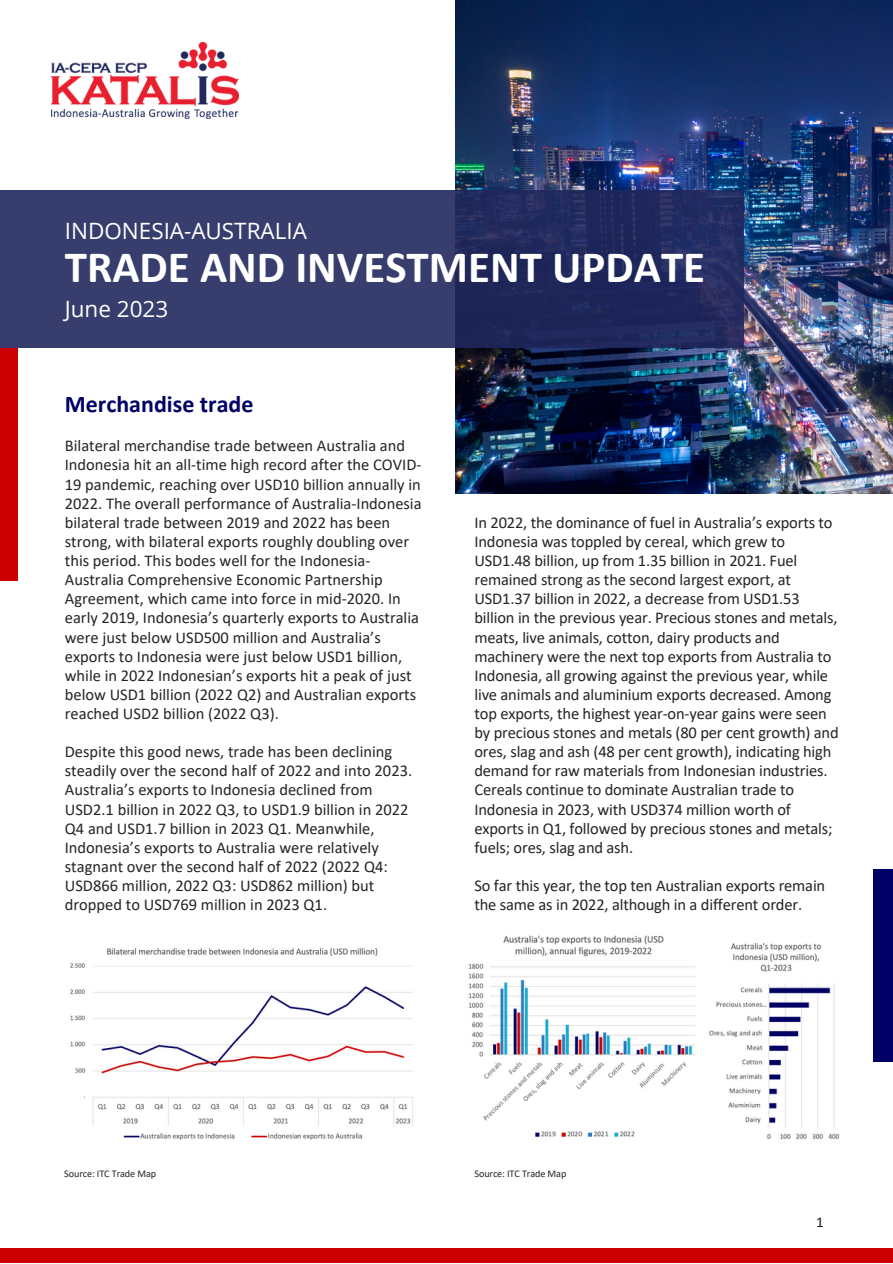
<style>
.page{position:relative;width:893px;height:1264px;background:#fff}
.page>*{position:absolute;margin:0;border:0;box-sizing:border-box;transform-origin:0 0}
.t1{font:700 45px "Calibri";color:#fff}
.t2{font:700 24px "Calibri";color:#006}
.t3{font:22.5px "Open Sans";color:#fff}
.t4{font:16.5px/19px "Calibri";color:#252426}
.t5{font:15px "Calibri";color:#1c1c1c}
.t6{font:10.2px "Calibri";letter-spacing:-.01em;color:#252426}
</style>
<div class="page">
<img style="left:456px;top:0;width:436px;height:493px">
<div style="left:0;top:349px;width:18px;height:232px;background:#c00"></div>
<svg style="left:0;top:191px;width:743px;height:157px;background:#2e3566"></svg>
<img style="left:52px;top:42px;width:186px;height:77px">
<div style="left:872px;top:869px;width:20px;height:192px;background:#006"></div>
<div style="left:0;top:1248px;width:892px;height:14px;background:#c00"></div>
<img style="left:70px;top:948px;width:343px;height:192px">
<img style="left:468px;top:935px;width:372px;height:204px">
<p class="t3" style="left:65px;top:215px;width:244px">INDONESIA-AUSTRALIA</p>
<p class="t1" style="left:65px;top:248px;width:641px">TRADE AND INVESTMENT UPDATE</p>
<p class="t3" style="left:65px;top:293px;width:105px">June 2023</p>
<p class="t2" style="left:65px;top:394px;width:190px">Merchandise trade</p>
<p class="t4" style="left:65px;top:437px;width:358px">Bilateral merchandise trade between Australia and Indonesia hit an all-time high record after the COVID-19 pandemic, reaching over USD10 billion annually in 2022. The overall performance of Australia-Indonesia bilateral trade between 2019 and 2022 has been strong, with bilateral exports roughly doubling over this period. This bodes well for the Indonesia-Australia Comprehensive Economic Partnership Agreement, which came into force in mid-2020. In early 2019, Indonesia’s quarterly exports to Australia were just below USD500 million and Australia’s exports to Indonesia were just below USD1 billion, while in 2022 Indonesian’s exports hit a peak of just below USD1 billion (2022 Q2) and Australian exports reached USD2 billion (2022 Q3).</p>
<p class="t4" style="left:65px;top:743px;width:349px">Despite this good news, trade has been declining steadily over the second half of 2022 and into 2023.<br>Australia’s exports to Indonesia declined from USD2.1 billion in 2022 Q3, to USD1.9 billion in 2022<br>Q4 and USD1.7 billion in 2023 Q1. Meanwhile, Indonesia’s exports to Australia were relatively stagnant over the second half of 2022 (2022 Q4:<br>USD866 million, 2022 Q3: USD862 million) but dropped to USD769 million in 2023 Q1.</p>
<p class="t4" style="left:474px;top:514px;width:366px">In 2022, the dominance of fuel in Australia’s exports to Indonesia was toppled by cereal, which grew to USD1.48 billion, up from 1.35 billion in 2021. Fuel remained strong as the second largest export, at USD1.37 billion in 2022, a decrease from USD1.53 billion in the previous year. Precious stones and metals, meats, live animals, cotton, dairy products and machinery were the next top exports from Australia to Indonesia, all growing against the previous year, while live animals and aluminium exports decreased. Among top exports, the highest year-on-year gains were seen by precious stones and metals (80 per cent growth) and ores, slag and ash (48 per cent growth), indicating high demand for raw materials from Indonesian industries.<br>Cereals continue to dominate Australian trade to Indonesia in 2023, with USD374 million worth of exports in Q1, followed by precious stones and metals; fuels; ores, slag and ash.</p>
<p class="t4" style="left:474px;top:877px;width:352px">So far this year, the top ten Australian exports remain the same as in 2022, although in a different order.</p>
<p class="t6" style="left:64px;top:1168px;width:93px">Source: ITC Trade Map</p>
<p class="t6" style="left:474px;top:1168px;width:93px">Source: ITC Trade Map</p>
<p class="t5" style="left:816px;top:1215px;width:9px">1</p>
</div>
